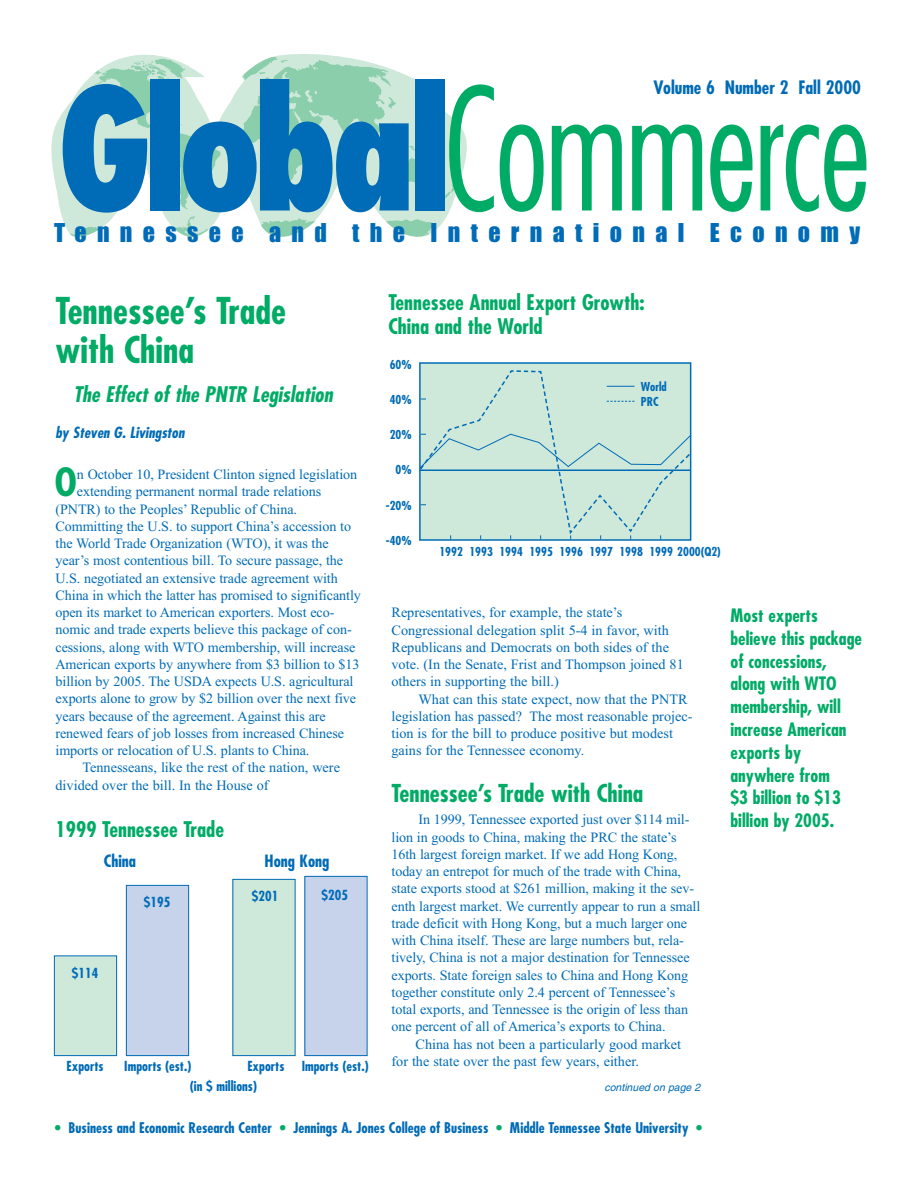
<style>
.page{position:relative;width:918px;height:1188px;background:#fff}
.page>*{position:absolute;margin:0;border:0;box-sizing:border-box;transform-origin:0 0}
.t1{font:300 condensed 165px "Futura";letter-spacing:-.02em;color:#00ab66;scale:.91 1}
.t2{font:700 condensed 37.8px "Futura";color:#00ab66}
.t3{font:700 condensed 36px/39px "Futura";color:#00ab66}
.t4{font:24px "Impact";letter-spacing:.43em;color:#006bb6}
.t5{font:700 condensed 24px "Futura";color:#00ab66}
.t6{font:700 condensed 21px/24px "Futura";color:#00ab66}
.t7{font:italic 700 condensed 21px "Futura";color:#00ab66}
.t8{font:700 condensed 18px/22.8px "Futura";color:#00ab66}
.t9{font:700 condensed 18px "Futura";color:#006bb6}
.t10{font:700 condensed 16.5px "Futura";color:#006bb6}
.t11{font:italic 700 condensed 15px "Futura";color:#006bb6}
.t12{font:700 condensed 14.4px "Futura";color:#006bb6}
.t13{font:14.25px/17.2px "Times New Roman";letter-spacing:-.005em;color:#006bb6}
.t14{font:700 condensed 13.5px "Futura";color:#006bb6}
.t15{font:700 condensed 12px/14.2px "Futura";color:#006bb6}
.t16{font:italic 10.5px "Helvetica";color:#006bb6}
.s1{font-weight:800;color:#006bb6}
.s2{color:#00ab66}
</style>
<div class="page">
<svg style="left:51px;top:54px;width:416px;height:180px"></svg>
<svg style="left:70px;top:225px;width:31px;height:12px"></svg>
<svg style="left:173px;top:216px;width:36px;height:21px"></svg>
<svg style="left:94px;top:58px;width:127px;height:151px"></svg>
<svg style="left:443px;top:183px;width:13px;height:16px"></svg>
<svg style="left:386px;top:219px;width:52px;height:18px"></svg>
<svg style="left:260px;top:217px;width:55px;height:20px"></svg>
<svg style="left:240px;top:56px;width:196px;height:140px"></svg>
<div style="left:54px;top:956px;width:63px;height:100px;background:#cee8da"></div>
<div style="left:54px;top:955px;width:63px;height:101px;border:1px solid #006bb6"></div>
<div style="left:126px;top:885px;width:63px;height:171px;background:#c6d3eb"></div>
<div style="left:126px;top:885px;width:63px;height:171px;border:1px solid #006bb6"></div>
<div style="left:233px;top:879px;width:62px;height:177px;background:#cee8da"></div>
<div style="left:305px;top:876px;width:62px;height:180px;background:#c6d3eb"></div>
<div style="left:420px;top:363px;width:271px;height:177px;background:#cee8da"></div>
<div style="left:419px;top:362px;width:272px;height:179px;border:2px solid #006bb6"></div>
<svg style="left:419px;top:370px;width:273px;height:169px"></svg>
<h1 class="t1" style="left:57px;top:73px;width:896px"><span class="s1">Global</span>Commerce</h1>
<h3 class="t4" style="left:54px;top:223px;width:808px">Tennessee and the International Economy</h3>
<p class="t9" style="left:654px;top:80px;width:209px">Volume 6 Number 2 Fall 2000</p>
<h3 class="t6" style="left:388px;top:292px;width:258px">Tennessee Annual Export Growth:<br>China and the World</h3>
<h3 class="t3" style="left:56px;top:293px;width:232px">Tennessee’s Trade with China</h3>
<h3 class="t7" style="left:74px;top:384px;width:261px">The Effect of the PNTR Legislation</h3>
<p class="t11" style="left:56px;top:425px;width:130px">by Steven G. Livingston</p>
<p class="t15" style="left:390px;top:358px;width:24px">60%</p>
<p class="t15" style="left:390px;top:393px;width:24px">40%</p>
<p class="t15" style="left:390px;top:428px;width:24px">20%</p>
<p class="t15" style="left:396px;top:464px;width:18px">0%</p>
<p class="t15" style="left:386px;top:499px;width:27px">-20%</p>
<p class="t15" style="left:386px;top:534px;width:27px">-40%</p>
<p class="t15" style="left:641px;top:381px;width:27px">World<br>PRC</p>
<h2 class="t2" style="left:55px;top:465px;width:24px">O</h2>
<p class="t13" style="left:77px;top:467px;width:282px">n October 10, President Clinton signed legislation</p>
<p class="t13" style="left:77px;top:484px;width:246px">extending permanent normal trade relations</p>
<p class="t13" style="left:56px;top:502px;width:243px">(PNTR) to the Peoples’ Republic of China.</p>
<p class="t13" style="left:56px;top:519px;width:297px">Committing the U.S. to support China’s accession to</p>
<p class="t13" style="left:56px;top:536px;width:275px">the World Trade Organization (WTO), it was the</p>
<p class="t13" style="left:56px;top:553px;width:289px">year’s most contentious bill. To secure passage, the</p>
<p class="t13" style="left:56px;top:571px;width:284px">U.S. negotiated an extensive trade agreement with</p>
<p class="t13" style="left:56px;top:588px;width:307px">China in which the latter has promised to significantly</p>
<p class="t13" style="left:56px;top:605px;width:280px">open its market to American exporters. Most eco-</p>
<p class="t13" style="left:56px;top:622px;width:298px">nomic and trade experts believe this package of con-</p>
<p class="t13" style="left:56px;top:640px;width:301px">cessions, along with WTO membership, will increase</p>
<p class="t13" style="left:56px;top:657px;width:306px">American exports by anywhere from $3 billion to $13</p>
<p class="t13" style="left:56px;top:674px;width:300px">billion by 2005. The USDA expects U.S. agricultural</p>
<p class="t13" style="left:56px;top:691px;width:302px">exports alone to grow by $2 billion over the next five</p>
<p class="t13" style="left:56px;top:709px;width:272px">years because of the agreement. Against this are</p>
<p class="t13" style="left:56px;top:726px;width:290px">renewed fears of job losses from increased Chinese</p>
<p class="t13" style="left:56px;top:743px;width:256px">imports or relocation of U.S. plants to China.</p>
<p class="t13" style="left:82px;top:760px;width:259px">Tennesseans, like the rest of the nation, were</p>
<p class="t13" style="left:56px;top:778px;width:215px">divided over the bill. In the House of</p>
<p class="t15" style="left:439px;top:545px;width:283px">1992 1993 1994 1995 1996 1997 1998 1999 2000(Q2)</p>
<p class="t13" style="left:392px;top:605px;width:294px">Representatives, for example, the state’s Congressional delegation split 5-4 in favor, with Republicans and Democrats on both sides of the vote. (In the Senate, Frist and Thompson joined 81 others in supporting the bill.)</p>
<p class="t13" style="left:392px;top:692px;width:303px;text-indent:27px">What can this state expect, now that the PNTR legislation has passed? The most reasonable projec&shy;tion is for the bill to produce positive but modest gains for the Tennessee economy.</p>
<h3 class="t5" style="left:392px;top:782px;width:253px">Tennessee’s Trade with China</h3>
<p class="t13" style="left:391px;top:812px;width:310px;text-indent:27px">In 1999, Tennessee exported just over $114 mil&shy;lion in goods to China, making the PRC the state’s 16th largest foreign market. If we add Hong Kong, today an entrepot for much of the trade with China, state exports stood at $261 million, making it the sev&shy;enth largest market. We currently appear to run a small trade deficit with Hong Kong, but a much larger one with China itself. These are large numbers but, rela&shy;tively, China is not a major destination for Tennessee exports. State foreign sales to China and Hong Kong together constitute only 2.4 percent of Tennessee’s total exports, and Tennessee is the origin of less than one percent of all of America’s exports to China.</p>
<p class="t13" style="left:392px;top:1037px;width:291px;text-indent:24px">China has not been a particularly good market for the state over the past few years, either.</p>
<h3 class="t6" style="left:56px;top:818px;width:170px">1999 Tennessee Trade</h3>
<p class="t10" style="left:104px;top:853px;width:34px">China</p>
<p class="t10" style="left:265px;top:853px;width:66px">Hong Kong</p>
<p class="t14" style="left:252px;top:890px;width:28px">$201</p>
<p class="t14" style="left:322px;top:888px;width:28px">$205</p>
<p class="t14" style="left:144px;top:896px;width:28px">$195</p>
<p class="t14" style="left:72px;top:966px;width:28px">$114</p>
<p class="t14" style="left:67px;top:1060px;width:39px">Exports</p>
<p class="t14" style="left:124px;top:1060px;width:69px">Imports (est.)</p>
<p class="t14" style="left:247px;top:1060px;width:39px">Exports</p>
<p class="t14" style="left:302px;top:1060px;width:69px">Imports (est.)</p>
<p class="t14" style="left:190px;top:1080px;width:69px">(in $ millions)</p>
<p class="t16" style="left:604px;top:1084px;width:98px">continued on page 2</p>
<p class="t12" style="left:55px;top:1121px;width:649px"><span class="s2">•</span> Business and Economic Research Center <span class="s2">•</span> Jennings A. Jones College of Business <span class="s2">•</span> Middle Tennessee State University <span class="s2">•</span></p>
<p class="t8" style="left:730px;top:605px;width:133px">Most experts believe this package of concessions, along with WTO membership, will increase American exports by anywhere from<br>$3 billion to $13 billion by 2005.</p>
</div>
